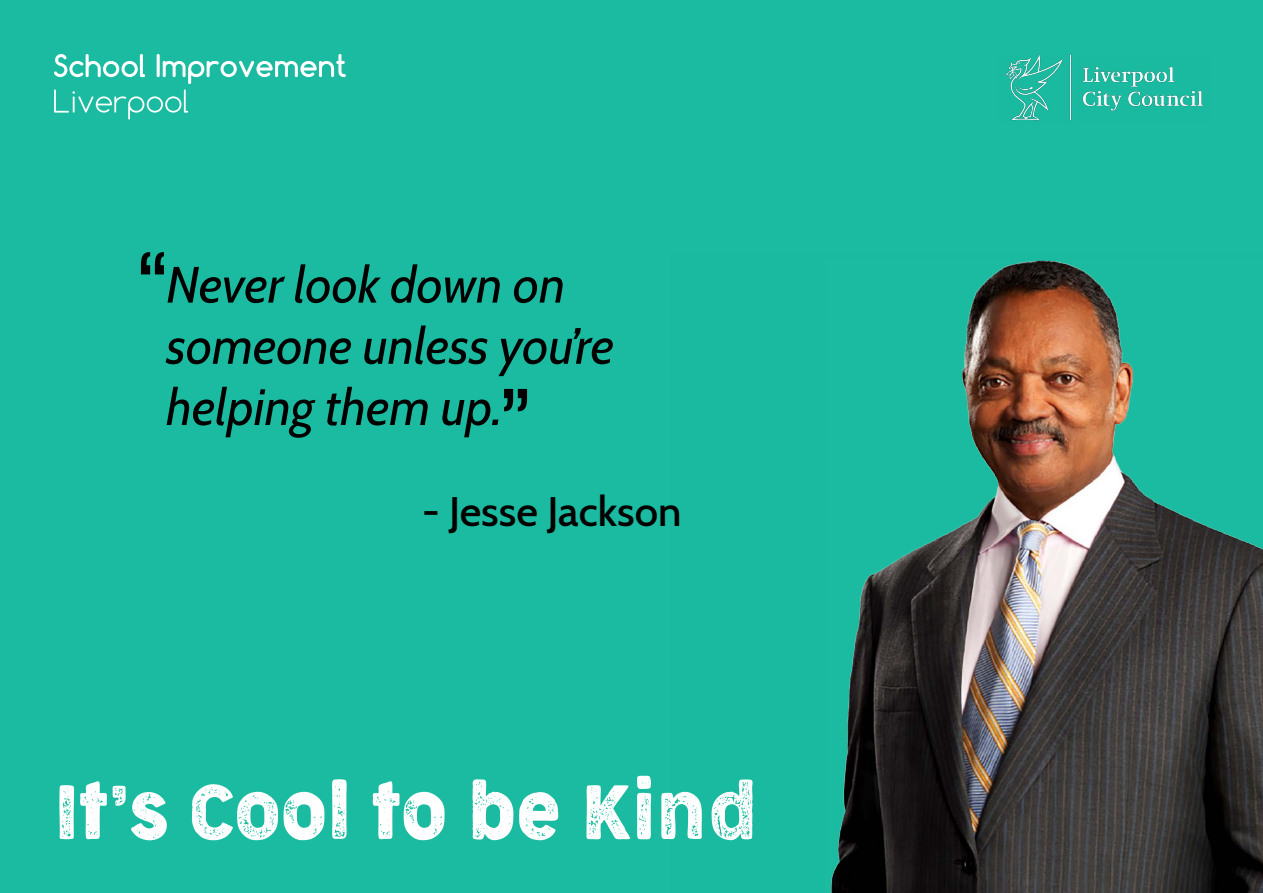
<style>
.page{position:relative;width:1263px;height:893px;background:#1abba0}
.page>*{position:absolute;margin:0;border:0;box-sizing:border-box;transform-origin:0 0}
.t1{font:150px "AGAJDA";color:#000}
.t2{font:72px "Cocogoose Narrow Letterpress";color:#fff}
.t3{font:italic 51px/61.2px "Cabin";color:#000}
.t4{font:500 42px "Cabin";color:#000}
</style>
<div class="page">
<img style="left:831px;top:260px;width:432px;height:633px">
<svg style="left:54px;top:54px;width:292px;height:66px"></svg>
<img style="left:1005px;top:54px;width:199px;height:67px">
<h1 class="t1" style="left:128px;top:217px;width:46px">“</h1>
<p class="t3" style="left:166px;top:249px;width:449px">Never look down on someone unless you’re helping them up.</p>
<h1 class="t1" style="left:540px;top:446px;width:46px;rotate:-180deg">“</h1>
<p class="t4" style="left:422px;top:479px;width:261px">- Jesse Jackson</p>
<h2 class="t2" style="left:54px;top:764px;width:703px">It’s Cool to be Kind</h2>
</div>
